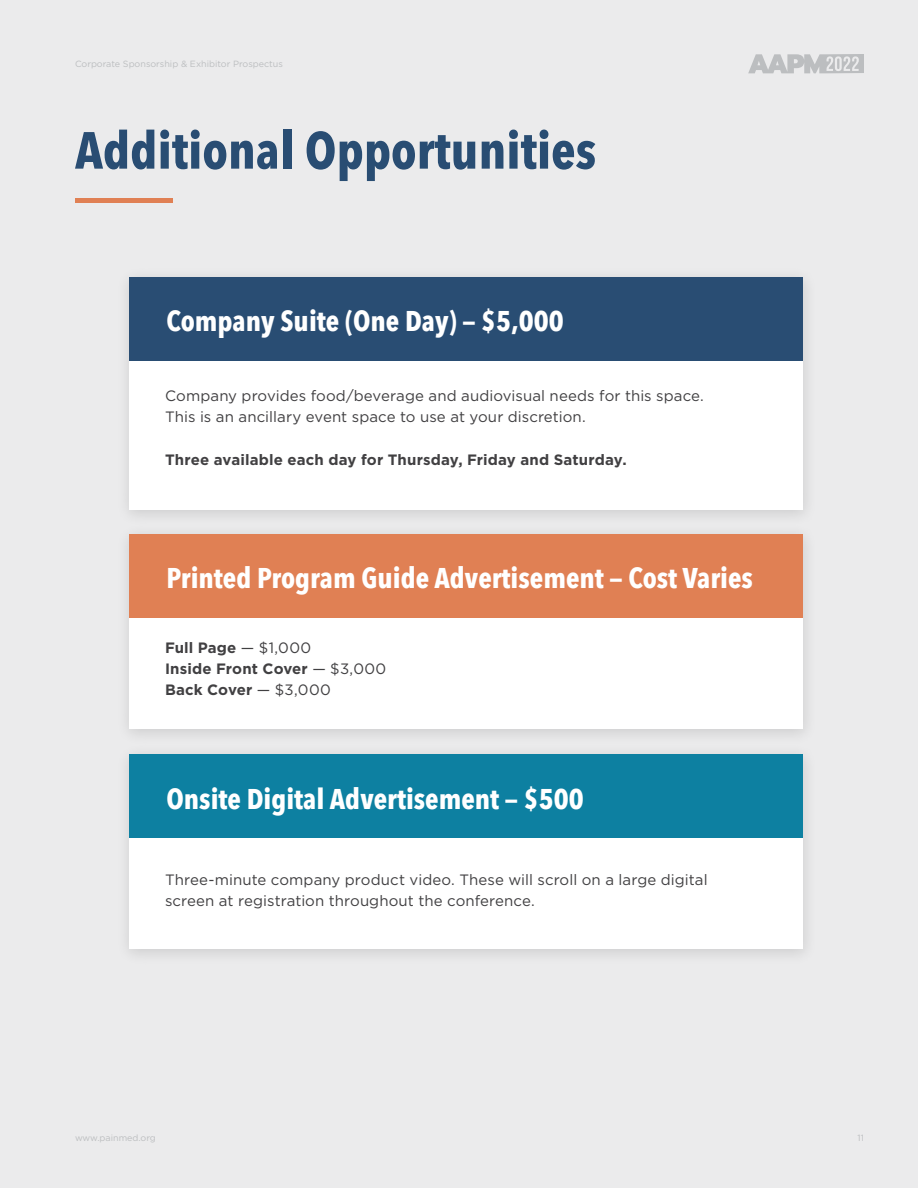
<style>
.page{position:relative;width:918px;height:1188px;background:#ebebec}
.page>*{position:absolute;margin:0;border:0;box-sizing:border-box;transform-origin:0 0}
.t1{font:700 51.6px "Avenir Next Condensed";color:#294d73}
.t2{font:700 28.5px "Avenir Next Condensed";color:#fff}
.t3{font:15px/21.5px "Gotham";letter-spacing:.005em;color:#414042}
.t4{font:700 15px/21.5px "Gotham";letter-spacing:.01em;color:#414042}
.t5{font:9px "Gotham";color:#bcbec0}
.s1{font-weight:400}
</style>
<div class="page">
<svg style="left:748px;top:54px;width:116px;height:19px"></svg>
<div style="left:116px;top:266px;width:702px;height:261px;background:#000;opacity:.13"></div>
<div style="left:129px;top:278px;width:673px;height:232px;background:#fff"></div>
<div style="left:116px;top:523px;width:702px;height:223px;background:#000;opacity:.13"></div>
<div style="left:129px;top:534px;width:673px;height:195px;background:#fff"></div>
<div style="left:116px;top:743px;width:702px;height:224px;background:#000;opacity:.13"></div>
<div style="left:129px;top:754px;width:673px;height:196px;background:#fff"></div>
<div style="left:129px;top:278px;width:673px;height:84px;background:#294d73"></div>
<div style="left:129px;top:534px;width:673px;height:84px;background:#e08054"></div>
<div style="left:129px;top:754px;width:673px;height:84px;background:#0d80a1"></div>
<div style="left:75px;top:198px;width:97px;height:5px;background:#e08054"></div>
<p class="t5" style="left:75px;top:58px;width:209px">Corporate Sponsorship &amp; Exhibitor Prospectus</p>
<h1 class="t1" style="left:75px;top:119px;width:523px">Additional Opportunities</h1>
<h2 class="t2" style="left:166px;top:304px;width:399px">Company Suite (One Day) — $5,000</h2>
<p class="t3" style="left:165px;top:384px;width:540px">Company provides food/beverage and audiovisual needs for this space.<br>This is an ancillary event space to use at your discretion.</p>
<p class="t4" style="left:165px;top:449px;width:463px">Three available each day for Thursday, Friday and Saturday.</p>
<h2 class="t2" style="left:166px;top:561px;width:588px">Printed Program Guide Advertisement — Cost Varies</h2>
<p class="t4" style="left:165px;top:636px;width:223px">Full Page <span class="s1">— $1,000<br></span>Inside Front Cover <span class="s1">— $3,000<br></span>Back Cover <span class="s1">— $3,000</span></p>
<h2 class="t2" style="left:166px;top:781px;width:419px">Onsite Digital Advertisement — $500</h2>
<p class="t3" style="left:165px;top:869px;width:544px">Three-minute company product video. These will scroll on a large digital screen at registration throughout the conference.</p>
<p class="t5" style="left:75px;top:1132px;width:82px">www.painmed.org</p>
<p class="t5" style="left:858px;top:1132px;width:8px">11</p>
</div>
